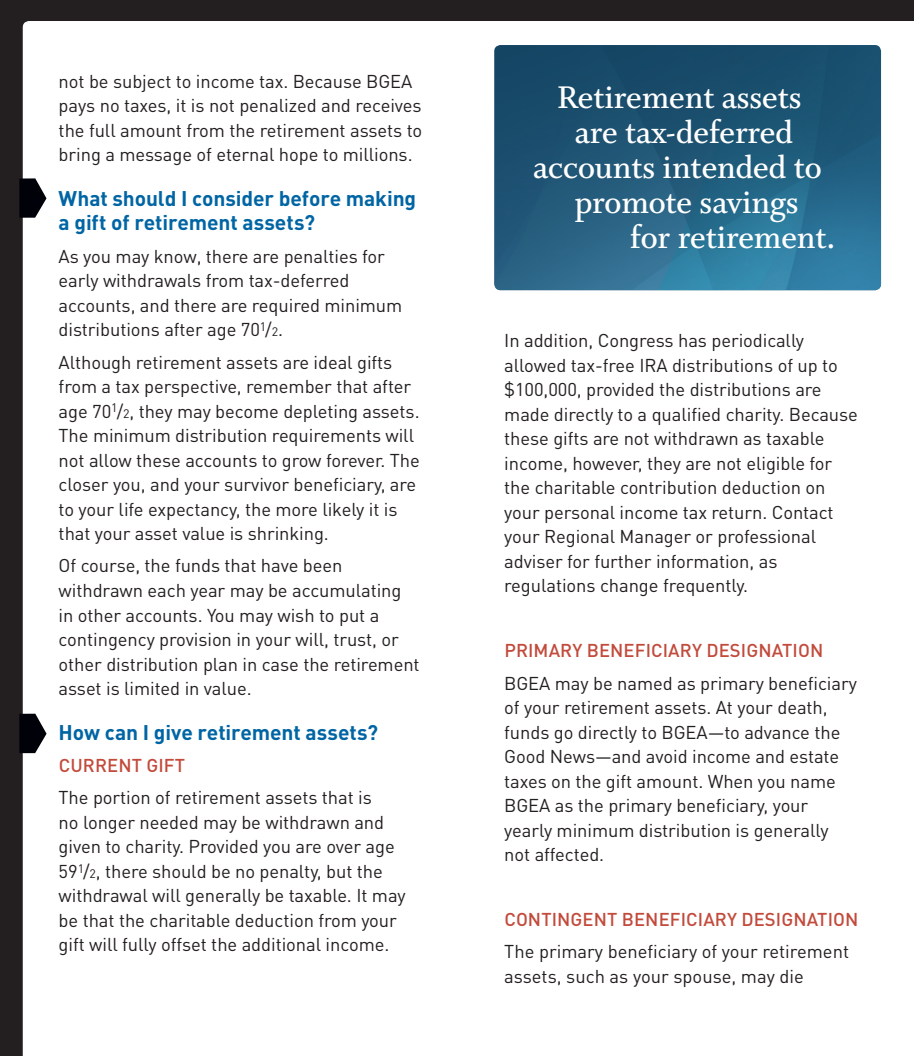
<style>
.page{position:relative;width:914px;height:1056px;background:#fff}
.page>*{position:absolute;margin:0;border:0;box-sizing:border-box;transform-origin:0 0}
.t1{font:35px "Whitman Semibold LF";letter-spacing:-.005em;color:#fff}
.t2{font:700 21px/24.5px "DINOT";letter-spacing:-.005em;color:#0065a4}
.t3{font:18.38px/24.5px "DINOT";letter-spacing:-.005em;color:#231f20}
.t4{font:500 18.38px "DINOT";letter-spacing:.005em;color:#c24b3c}
.s1{font-size:12.25px}
</style>
<div class="page">
<div style="left:0;top:0;width:914px;height:1055px;background:#231f20"></div>
<div style="left:23px;top:21px;width:891px;height:1034px;background:#fff"></div>
<img style="left:494px;top:45px;width:387px;height:245px">
<svg style="left:19px;top:713px;width:28px;height:40px"></svg>
<svg style="left:19px;top:178px;width:27px;height:40px"></svg>
<p class="t3" style="left:59px;top:68px;width:365px">not be subject to income tax. Because BGEA pays no taxes, it is not penalized and receives the full amount from the retirement assets to bring a message of eternal hope to millions.</p>
<p class="t2" style="left:59px;top:185px;width:359px">What should I consider before making a gift of retirement assets?</p>
<p class="t3" style="left:59px;top:243px;width:345px">As you may know, there are penalties for early withdrawals from tax-deferred accounts, and there are required minimum distributions after age 70<sup>1</sup>/<span class="s1">2</span>.</p>
<p class="t3" style="left:59px;top:349px;width:363px">Although retirement assets are ideal gifts from a tax perspective, remember that after age 70<sup>1</sup>/<span class="s1">2</span>, they may become depleting assets.<br>The minimum distribution requirements will not allow these accounts to grow forever. The closer you, and your survivor beneficiary, are to your life expectancy, the more likely it is that your asset value is shrinking.</p>
<p class="t3" style="left:59px;top:552px;width:362px">Of course, the funds that have been withdrawn each year may be accumulating in other accounts. You may wish to put a contingency provision in your will, trust, or other distribution plan in case the retirement asset is limited in value.</p>
<p class="t2" style="left:59px;top:718px;width:321px">How can I give retirement assets?</p>
<p class="t4" style="left:59px;top:752px;width:128px">CURRENT GIFT</p>
<p class="t3" style="left:59px;top:784px;width:348px">The portion of retirement assets that is<br>no longer needed may be withdrawn and given to charity. Provided you are over age 59<sup>1</sup>/<span class="s1">2</span>, there should be no penalty, but the withdrawal will generally be taxable. It may be that the charitable deduction from your gift will fully offset the additional income.</p>
<h1 class="t1" style="left:557px;top:79px;width:246px">Retirement assets</h1>
<h1 class="t1" style="left:574px;top:114px;width:220px">are tax-deferred</h1>
<h1 class="t1" style="left:533px;top:149px;width:290px">accounts intended to</h1>
<h1 class="t1" style="left:574px;top:184px;width:225px">promote savings</h1>
<h1 class="t1" style="left:630px;top:219px;width:207px">for retirement.</h1>
<p class="t3" style="left:504px;top:327px;width:355px">In addition, Congress has periodically allowed tax-free IRA distributions of up to $100,000, provided the distributions are made directly to a qualified charity. Because these gifts are not withdrawn as taxable income, however, they are not eligible for the charitable contribution deduction on your personal income tax return. Contact your Regional Manager or professional adviser for further information, as regulations change frequently.</p>
<p class="t4" style="left:504px;top:638px;width:320px">PRIMARY BENEFICIARY DESIGNATION</p>
<p class="t3" style="left:504px;top:669px;width:354px">BGEA may be named as primary beneficiary of your retirement assets. At your death, funds go directly to BGEA—to advance the Good News—and avoid income and estate taxes on the gift amount. When you name BGEA as the primary beneficiary, your yearly minimum distribution is generally not affected.</p>
<p class="t4" style="left:504px;top:906px;width:355px">CONTINGENT BENEFICIARY DESIGNATION</p>
<p class="t3" style="left:504px;top:938px;width:346px">The primary beneficiary of your retirement assets, such as your spouse, may die</p>
</div>
